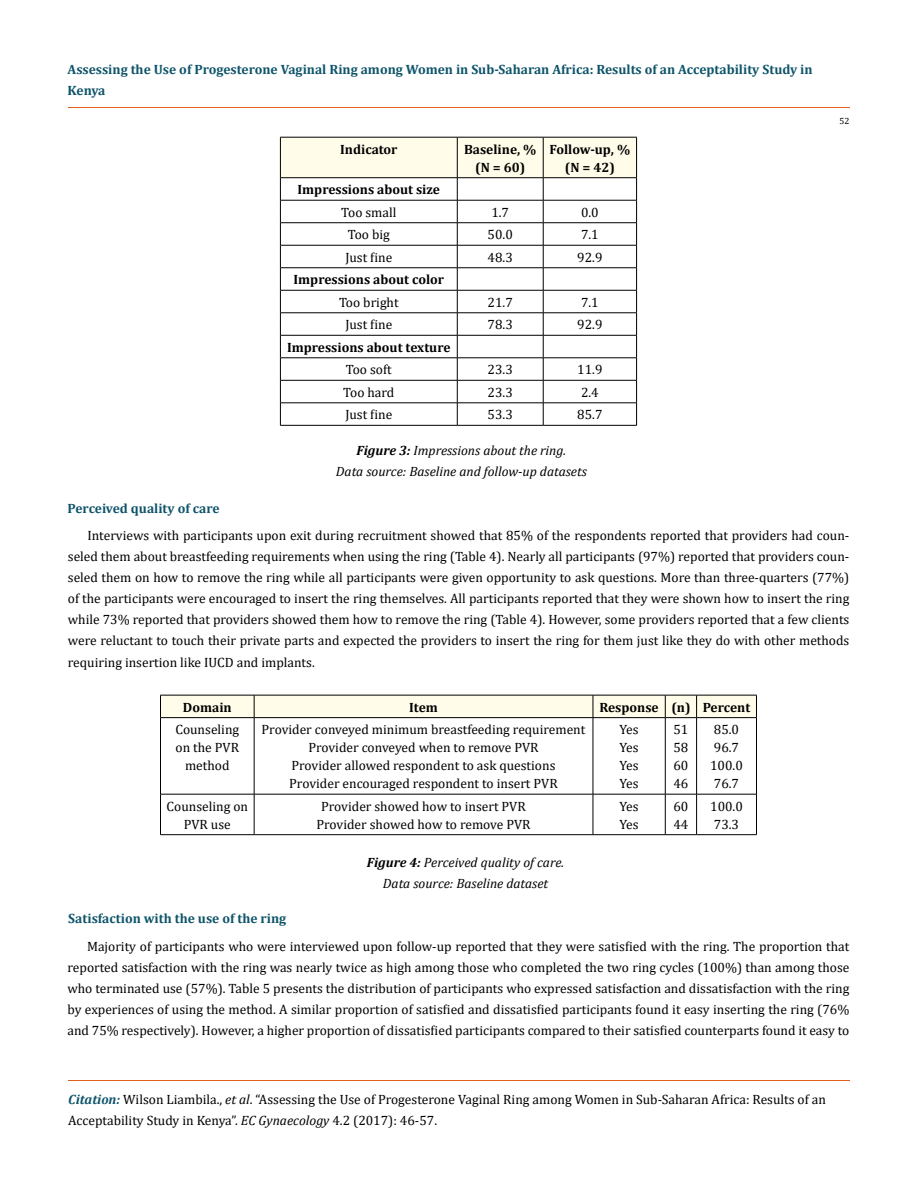
<style>
.page{position:relative;width:917px;height:1190px;background:#fff}
.page>*{position:absolute;margin:0;border:0;box-sizing:border-box;transform-origin:0 0}
.t1{font:13.5px/18px "Cambria";color:#000}
.t2{font:700 13.5px/21px "Cambria";color:#0e546a}
.t3{font:700 13.5px/18px "Cambria";color:#000;text-align:center}
.t4{font:italic 13.5px/21px "Cambria";color:#000;text-align:center}
.t5{font:9px "Cambria";color:#000}
.s1{font-weight:700}
.s2{font-weight:700;font-style:italic;color:#0e546a}
.s3{font-style:italic}
</style>
<div class="page">
<hr style="left:68px;top:108px;width:781px;height:1px;background:#e05d1a">
<hr style="left:68px;top:1080px;width:781px;height:1px;background:#e05d1a">
<svg style="left:280px;top:137px;width:357px;height:288px"></svg>
<hr style="left:280px;top:425px;width:177px;height:1px;background:#000">
<hr style="left:457px;top:425px;width:86px;height:1px;background:#000">
<hr style="left:543px;top:425px;width:93px;height:1px;background:#000">
<div style="left:160px;top:695px;width:597px;height:22px;background:#fffde9"></div>
<hr style="left:160px;top:717px;width:94px;height:1px;background:#000">
<hr style="left:160px;top:718px;width:1px;height:76px;background:#000">
<hr style="left:254px;top:717px;width:339px;height:1px;background:#000">
<hr style="left:254px;top:718px;width:1px;height:76px;background:#000">
<hr style="left:593px;top:717px;width:72px;height:1px;background:#000">
<hr style="left:592px;top:718px;width:1px;height:76px;background:#000">
<hr style="left:665px;top:717px;width:31px;height:1px;background:#000">
<hr style="left:665px;top:718px;width:1px;height:76px;background:#000">
<hr style="left:696px;top:717px;width:60px;height:1px;background:#000">
<hr style="left:696px;top:718px;width:1px;height:76px;background:#000">
<hr style="left:756px;top:718px;width:1px;height:76px;background:#000">
<hr style="left:160px;top:794px;width:94px;height:1px;background:#000">
<hr style="left:160px;top:794px;width:1px;height:40px;background:#000">
<hr style="left:254px;top:794px;width:339px;height:1px;background:#000">
<hr style="left:254px;top:794px;width:1px;height:40px;background:#000">
<hr style="left:593px;top:794px;width:72px;height:1px;background:#000">
<hr style="left:592px;top:794px;width:1px;height:40px;background:#000">
<hr style="left:665px;top:794px;width:31px;height:1px;background:#000">
<hr style="left:665px;top:794px;width:1px;height:40px;background:#000">
<hr style="left:696px;top:794px;width:60px;height:1px;background:#000">
<hr style="left:696px;top:794px;width:1px;height:40px;background:#000">
<hr style="left:756px;top:794px;width:1px;height:40px;background:#000">
<hr style="left:160px;top:834px;width:94px;height:1px;background:#000">
<hr style="left:254px;top:834px;width:339px;height:1px;background:#000">
<hr style="left:593px;top:834px;width:72px;height:1px;background:#000">
<hr style="left:665px;top:834px;width:31px;height:1px;background:#000">
<hr style="left:696px;top:834px;width:60px;height:1px;background:#000">
<p class="t2" style="left:68px;top:58px;width:746px">Assessing the Use of Progesterone Vaginal Ring among Women in Sub-Saharan Africa: Results of an Acceptability Study in<br>Kenya</p>
<p class="t3" style="left:340px;top:140px;width:59px">Indicator</p>
<p class="t3" style="left:464px;top:140px;width:74px">Baseline, % (N = 60)</p>
<p class="t3" style="left:549px;top:140px;width:82px">Follow-up, % (N = 42)</p>
<p class="t3" style="left:297px;top:180px;width:144px">Impressions about size</p>
<p class="t1" style="left:341px;top:203px;width:57px">Too small</p>
<p class="t1" style="left:491px;top:203px;width:19px">1.7</p>
<p class="t1" style="left:581px;top:203px;width:19px">0.0</p>
<p class="t1" style="left:348px;top:225px;width:44px">Too big</p>
<p class="t1" style="left:487px;top:225px;width:27px">50.0</p>
<p class="t1" style="left:581px;top:225px;width:19px">7.1</p>
<p class="t1" style="left:345px;top:248px;width:48px">Just fine</p>
<p class="t1" style="left:487px;top:248px;width:27px">48.3</p>
<p class="t1" style="left:577px;top:248px;width:27px">92.9</p>
<p class="t3" style="left:293px;top:270px;width:152px">Impressions about color</p>
<p class="t1" style="left:339px;top:293px;width:61px">Too bright</p>
<p class="t1" style="left:487px;top:293px;width:27px">21.7</p>
<p class="t1" style="left:581px;top:293px;width:19px">7.1</p>
<p class="t1" style="left:345px;top:316px;width:48px">Just fine</p>
<p class="t1" style="left:487px;top:316px;width:27px">78.3</p>
<p class="t1" style="left:577px;top:316px;width:27px">92.9</p>
<p class="t3" style="left:287px;top:338px;width:165px">Impressions about texture</p>
<p class="t1" style="left:346px;top:361px;width:47px">Too soft</p>
<p class="t1" style="left:487px;top:361px;width:27px">23.3</p>
<p class="t1" style="left:577px;top:361px;width:27px">11.9</p>
<p class="t1" style="left:343px;top:383px;width:53px">Too hard</p>
<p class="t1" style="left:487px;top:383px;width:27px">23.3</p>
<p class="t1" style="left:581px;top:383px;width:19px">2.4</p>
<p class="t1" style="left:345px;top:406px;width:48px">Just fine</p>
<p class="t1" style="left:487px;top:406px;width:27px">53.3</p>
<p class="t1" style="left:577px;top:406px;width:27px">85.7</p>
<p class="t4" style="left:336px;top:439px;width:252px"><span class="s1">Figure 3:</span> Impressions about the ring.<br>Data source: Baseline and follow-up datasets</p>
<p class="t5" style="left:839px;top:116px;width:11px">52</p>
<p class="t2" style="left:67px;top:497px;width:153px">Perceived quality of care</p>
<p class="t1" style="left:68px;top:525px;width:783px;line-height:21px;text-align:justify;text-indent:19px">Interviews with participants upon exit during recruitment showed that 85% of the respondents reported that providers had coun&shy;seled them about breastfeeding requirements when using the ring (Table 4). Nearly all participants (97%) reported that providers coun&shy;seled them on how to remove the ring while all participants were given opportunity to ask questions. More than three-quarters (77%) of the participants were encouraged to insert the ring themselves. All participants reported that they were shown how to insert the ring while 73% reported that providers showed them how to remove the ring (Table 4). However, some providers reported that a few clients were reluctant to touch their private parts and expected the providers to insert the ring for them just like they do with other methods requiring insertion like IUCD and implants.</p>
<p class="t3" style="left:183px;top:697px;width:50px">Domain</p>
<p class="t3" style="left:409px;top:697px;width:30px">Item</p>
<p class="t3" style="left:599px;top:697px;width:152px">Response (n) Percent</p>
<p class="t1" style="left:175px;top:720px;width:65px;text-align:center">Counseling on the PVR method</p>
<p class="t1" style="left:262px;top:720px;width:325px;text-align:center">Provider conveyed minimum breastfeeding requirement Provider conveyed when to remove PVR<br>Provider allowed respondent to ask questions<br>Provider encouraged respondent to insert PVR</p>
<p class="t1" style="left:619px;top:720px;width:20px;text-align:justify">Yes Yes Yes Yes</p>
<p class="t1" style="left:673px;top:720px;width:16px;text-align:justify">51<br>58<br>60<br>46</p>
<p class="t1" style="left:710px;top:720px;width:34px">85.0<br>96.7<br>100.0<br>76.7</p>
<p class="t1" style="left:166px;top:797px;width:83px;text-align:center">Counseling on<br>PVR use</p>
<p class="t1" style="left:316px;top:797px;width:215px;text-align:center">Provider showed how to insert PVR<br>Provider showed how to remove PVR</p>
<p class="t1" style="left:619px;top:797px;width:20px">Yes<br>Yes</p>
<p class="t1" style="left:673px;top:797px;width:16px">60<br>44</p>
<p class="t1" style="left:710px;top:797px;width:34px">100.0<br>73.3</p>
<p class="t4" style="left:367px;top:850px;width:199px"><span class="s1">Figure 4:</span> Perceived quality of care.<br>Data source: Baseline dataset</p>
<p class="t2" style="left:68px;top:907px;width:219px">Satisfaction with the use of the ring</p>
<p class="t1" style="left:67px;top:935px;width:783px;line-height:21px;text-align:justify;text-indent:19px">Majority of participants who were interviewed upon follow-up reported that they were satisfied with the ring. The proportion that reported satisfaction with the ring was nearly twice as high among those who completed the two ring cycles (100%) than among those who terminated use (57%). Table 5 presents the distribution of participants who expressed satisfaction and dissatisfaction with the ring by experiences of using the method. A similar proportion of satisfied and dissatisfied participants found it easy inserting the ring (76% and 75% respectively). However, a higher proportion of dissatisfied participants compared to their satisfied counterparts found it easy to</p>
<p class="t1" style="left:68px;top:1089px;width:759px;line-height:21px"><span class="s2">Citation:</span> Wilson Liambila., <span class="s3">et al</span>. “Assessing the Use of Progesterone Vaginal Ring among Women in Sub-Saharan Africa: Results of an<br>Acceptability Study in Kenya”. <span class="s3">EC Gynaecology</span> 4.2 (2017): 46-57.</p>
</div>
